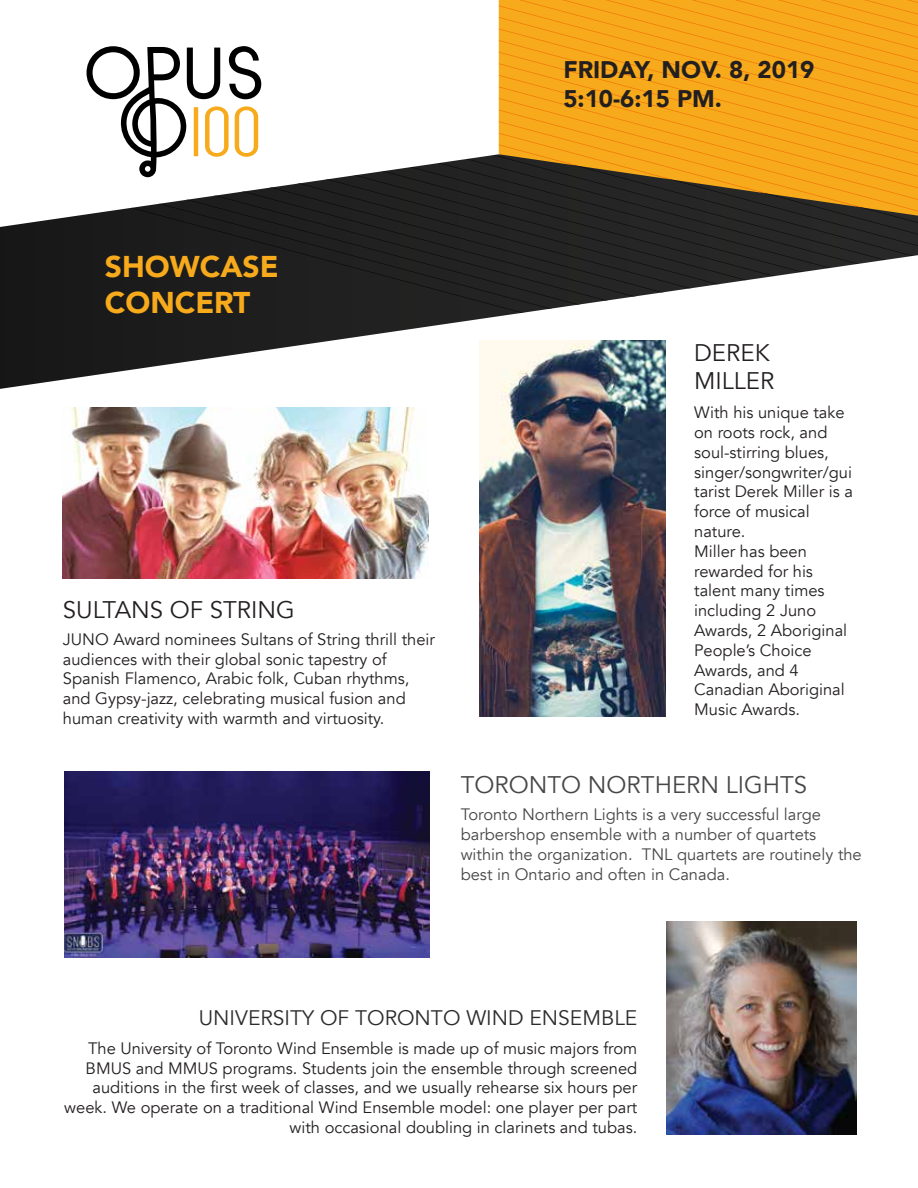
<style>
.page{position:relative;width:918px;height:1188px;background:#fff}
.page>*{position:absolute;margin:0;border:0;box-sizing:border-box;transform-origin:0 0}
.t1{font:900 30px/36px "Avenir";color:#f7aa1b}
.t2{font:900 24px/28.8px "Avenir";color:#231f20}
.t3{font:24px/28.8px "Avenir";color:#231f20}
.t4{font:24px "Avenir";color:#474749}
.t5{font:21px "Avenir";color:#2b2c2b}
.t6{font:16.5px/19.8px "Avenir";color:#231f20}
.t7{font:16.5px/19.8px "Avenir";color:#474749}
</style>
<div class="page">
<svg style="left:0;top:209px;width:120px;height:180px;background:#2f2f2f"></svg>
<svg style="left:498px;top:3px;width:420px;height:11px;background:#f6a61a"></svg>
<svg style="left:498px;top:14px;width:420px;height:10px;background:#f6a61a"></svg>
<svg style="left:498px;top:24px;width:420px;height:11px;background:#f6a61a"></svg>
<svg style="left:498px;top:35px;width:420px;height:11px;background:#f6a61a"></svg>
<svg style="left:498px;top:46px;width:420px;height:10px;background:#f6a61a"></svg>
<svg style="left:498px;top:56px;width:420px;height:11px;background:#f6a61a"></svg>
<svg style="left:498px;top:67px;width:420px;height:9px;background:#f6a61a"></svg>
<svg style="left:261px;top:76px;width:657px;height:11px;fill:#f7aa1b"></svg>
<svg style="left:498px;top:87px;width:420px;height:11px;background:#f6a61a"></svg>
<svg style="left:498px;top:98px;width:420px;height:10px;background:#f6a61a"></svg>
<svg style="left:498px;top:108px;width:420px;height:11px;background:#f6a61a"></svg>
<svg style="left:498px;top:119px;width:420px;height:11px;background:#f6a61a"></svg>
<svg style="left:498px;top:130px;width:420px;height:10px;background:#f6a61a"></svg>
<svg style="left:498px;top:140px;width:420px;height:11px;background:#f6a61a"></svg>
<svg style="left:446px;top:151px;width:472px;height:11px;background:#e6a22b"></svg>
<svg style="left:378px;top:162px;width:540px;height:10px;background:#b2812a"></svg>
<svg style="left:146px;top:172px;width:772px;height:11px"></svg>
<svg style="left:227px;top:183px;width:691px;height:11px;background:#66512b"></svg>
<svg style="left:158px;top:194px;width:760px;height:10px;background:#4b3f2a"></svg>
<svg style="left:120px;top:204px;width:798px;height:341px"></svg>
<svg style="left:87px;top:46px;width:174px;height:131px"></svg>
<img style="left:479px;top:341px;width:186px;height:376px">
<img style="left:64px;top:771px;width:366px;height:186px">
<img style="left:63px;top:408px;width:365px;height:171px">
<img style="left:666px;top:922px;width:190px;height:213px">
<h2 class="t2" style="left:563px;top:55px;width:252px">FRIDAY, NOV. 8, 2019<br>5:10-6:15 PM.</h2>
<h1 class="t1" style="left:105px;top:247px;width:175px">SHOWCASE<br>CONCERT</h1>
<h2 class="t3" style="left:63px;top:595px;width:233px">SULTANS OF STRING</h2>
<p class="t6" style="left:63px;top:630px;width:374px">JUNO Award nominees Sultans of String thrill their audiences with their global sonic tapestry of Spanish Flamenco, Arabic folk, Cuban rhythms, and Gypsy-jazz, celebrating musical fusion and human creativity with warmth and virtuosity.</p>
<h2 class="t3" style="left:694px;top:338px;width:82px">DEREK<br>MILLER</h2>
<p class="t6" style="left:694px;top:403px;width:160px">With his unique take on roots rock, and soul-stirring blues, singer/songwriter/gui tarist Derek Miller is a force of musical nature.<br>Miller has been rewarded for his talent many times including 2 Juno<br>Awards, 2 Aboriginal<br>People’s Choice<br>Awards, and 4<br>Canadian Aboriginal<br>Music Awards.</p>
<h2 class="t4" style="left:461px;top:770px;width:348px">TORONTO NORTHERN LIGHTS</h2>
<p class="t7" style="left:461px;top:805px;width:403px">Toronto Northern Lights is a very successful large barbershop ensemble with a number of quartets within the organization. TNL quartets are routinely the best in Ontario and often in Canada.</p>
<p class="t5" style="left:199px;top:1005px;width:440px">UNIVERSITY OF TORONTO WIND ENSEMBLE</p>
<p class="t6" style="left:64px;top:1038px;width:574px;text-align:right">The University of Toronto Wind Ensemble is made up of music majors from BMUS and MMUS programs. Students join the ensemble through screened auditions in the first week of classes, and we usually rehearse six hours per week. We operate on a traditional Wind Ensemble model: one player per part with occasional doubling in clarinets and tubas.</p>
</div>
